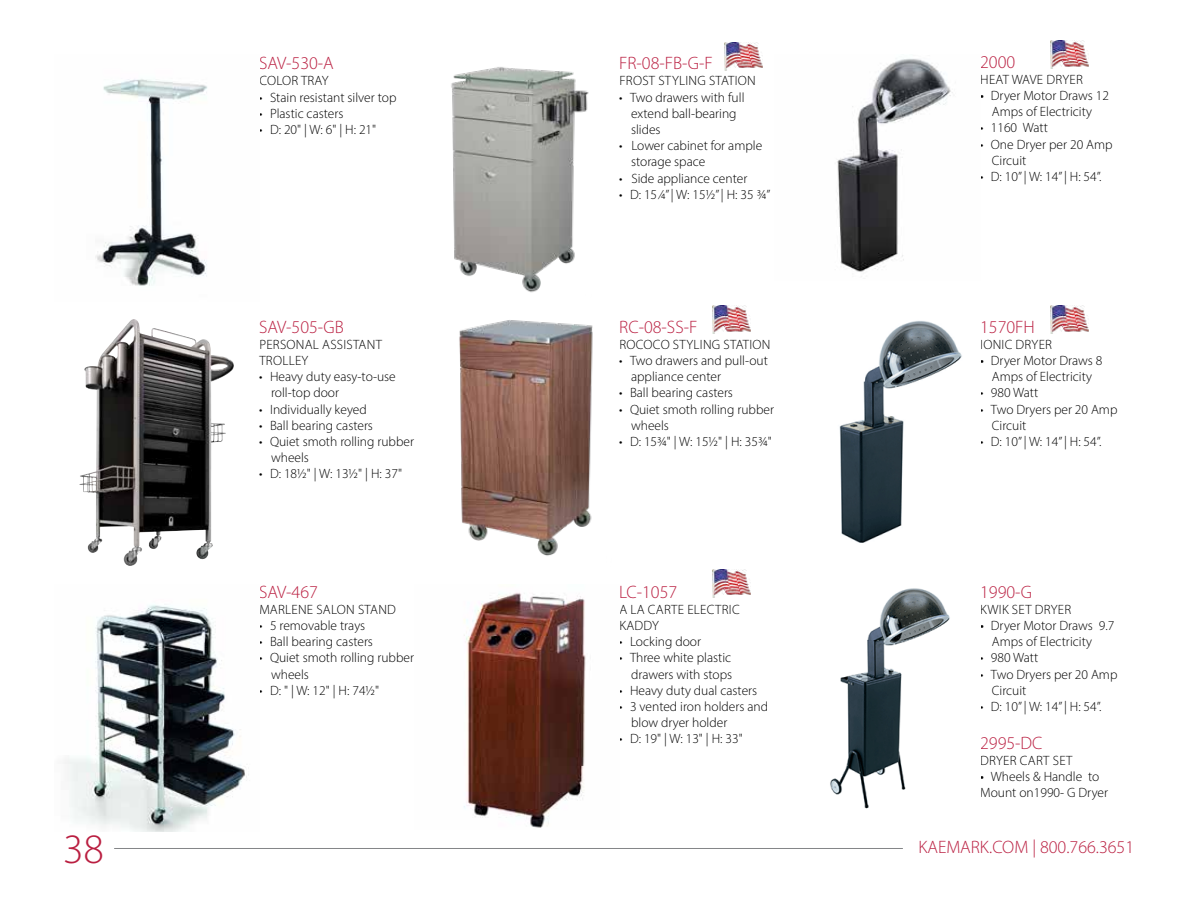
<style>
.page{position:relative;width:1188px;height:918px;background:#fff}
.page>*{position:absolute;margin:0;border:0;box-sizing:border-box;transform-origin:0 0}
.t1{font:300 42px "Myriad Pro";color:#ba1f41}
.t2{font:300 18px "Myriad Pro";color:#ba1f41}
.t3{font:300 13.5px/16.2px "Myriad Pro";color:#000}
.t4{font:300 13.5px/16.2px "Myriad Pro";letter-spacing:.02em;color:#000}
.s1{font-weight:400}
</style>
<div class="page">
<img style="left:95px;top:79px;width:113px;height:207px">
<img style="left:451px;top:67px;width:138px;height:226px">
<img style="left:837px;top:58px;width:116px;height:214px">
<img style="left:79px;top:319px;width:83px;height:247px">
<img style="left:459px;top:320px;width:134px;height:236px">
<img style="left:839px;top:321px;width:123px;height:222px">
<img style="left:64px;top:605px;width:185px;height:226px">
<img style="left:464px;top:592px;width:122px;height:236px">
<img style="left:830px;top:588px;width:120px;height:221px">
<img style="left:724px;top:42px;width:39px;height:28px">
<img style="left:712px;top:306px;width:39px;height:28px">
<img style="left:1050px;top:41px;width:39px;height:28px">
<img style="left:1050px;top:306px;width:39px;height:28px">
<img style="left:712px;top:569px;width:39px;height:28px">
<hr style="left:114px;top:848px;width:789px;height:1px;background:#848688">
<h2 class="t2" style="left:259px;top:52px;width:76px">SAV-530-A</h2>
<p class="t4" style="left:259px;top:73px;width:71px">COLOR TRAY</p>
<p class="t3" style="left:259px;top:89px;width:139px">• Stain resistant silver top</p>
<p class="t3" style="left:259px;top:105px;width:86px">• Plastic casters</p>
<p class="t3" style="left:259px;top:121px;width:119px">• D: 20" | W: 6" | H: 21"</p>
<h2 class="t2" style="left:259px;top:316px;width:86px">SAV-505-GB</h2>
<p class="t4" style="left:259px;top:336px;width:124px">PERSONAL ASSISTANT<br>TROLLEY</p>
<p class="t3" style="left:271px;top:368px;width:126px;text-indent:-12px">• Heavy duty easy-to-use roll-top door</p>
<p class="t3" style="left:259px;top:401px;width:109px">• Individually keyed</p>
<p class="t3" style="left:259px;top:417px;width:115px">• Ball bearing casters</p>
<p class="t3" style="left:271px;top:433px;width:144px;text-indent:-12px">• Quiet smoth rolling rubber wheels</p>
<p class="t3" style="left:259px;top:466px;width:144px">• D: 181/2" | W: 131/2" | H: 37"</p>
<h2 class="t2" style="left:259px;top:581px;width:60px">SAV-467</h2>
<p class="t4" style="left:259px;top:601px;width:138px">MARLENE SALON STAND</p>
<p class="t3" style="left:259px;top:617px;width:108px">• 5 removable trays</p>
<p class="t3" style="left:259px;top:633px;width:115px">• Ball bearing casters</p>
<p class="t3" style="left:271px;top:650px;width:144px;text-indent:-12px">• Quiet smoth rolling rubber wheels</p>
<p class="t3" style="left:259px;top:682px;width:122px">• D: " | W: 12" | H: 741/2"</p>
<h2 class="t2" style="left:619px;top:52px;width:95px">FR-08-FB-G-F</h2>
<p class="t4" style="left:619px;top:73px;width:138px">FROST STYLING STATION</p>
<p class="t3" style="left:631px;top:89px;width:115px;text-indent:-12px">• Two drawers with full extend ball-bearing slides</p>
<p class="t3" style="left:631px;top:137px;width:133px;text-indent:-12px">• Lower cabinet for ample storage space</p>
<p class="t3" style="left:619px;top:170px;width:130px">• Side appliance center</p>
<p class="t3" style="left:619px;top:186px;width:153px">• D: 15 /4” | W: 151/2” | H: 35 3/4”</p>
<h2 class="t2" style="left:619px;top:316px;width:80px">RC-08-SS-F</h2>
<p class="t4" style="left:619px;top:336px;width:153px">ROCOCO STYLING STATION</p>
<p class="t3" style="left:631px;top:352px;width:138px;text-indent:-12px">• Two drawers and pull-out appliance center</p>
<p class="t3" style="left:619px;top:385px;width:115px">• Ball bearing casters</p>
<p class="t3" style="left:631px;top:401px;width:145px;text-indent:-12px">• Quiet smoth rolling rubber wheels</p>
<p class="t3" style="left:619px;top:433px;width:154px">• D: 153/4" | W: 151/2" | H: 353/4"</p>
<h2 class="t2" style="left:619px;top:581px;width:60px">LC-1057</h2>
<p class="t4" style="left:619px;top:601px;width:122px">A LA CARTE ELECTRIC<br>KADDY</p>
<p class="t3" style="left:619px;top:633px;width:83px">• Locking door</p>
<p class="t3" style="left:619px;top:650px;width:115px;text-align:right">• Three white plastic drawers with stops</p>
<p class="t3" style="left:619px;top:682px;width:140px">• Heavy duty dual casters</p>
<p class="t3" style="left:631px;top:698px;width:139px;text-indent:-12px">• 3 vented iron holders and blow dryer holder</p>
<p class="t3" style="left:619px;top:731px;width:125px">• D: 19" | W: 13" | H: 33"</p>
<h2 class="t2" style="left:980px;top:51px;width:37px">2000</h2>
<p class="t4" style="left:980px;top:71px;width:104px">HEAT WAVE DRYER</p>
<p class="t3" style="left:980px;top:87px;width:130px;text-align:center"><span class="s1">•</span> Dryer Motor Draws 12<br>Amps of Electricity</p>
<p class="t3" style="left:980px;top:120px;width:69px">• 1160 Watt</p>
<p class="t3" style="left:992px;top:136px;width:122px;text-indent:-12px">• One Dryer per 20 Amp<br>Circuit</p>
<p class="t3" style="left:980px;top:168px;width:123px">• D: 10” | W: 14” | H: 54”.</p>
<h2 class="t2" style="left:980px;top:316px;width:56px">1570FH</h2>
<p class="t4" style="left:980px;top:336px;width:73px">IONIC DRYER</p>
<p class="t3" style="left:980px;top:352px;width:124px;text-align:center"><span class="s1">•</span> Dryer Motor Draws 8<br>Amps of Electricity</p>
<p class="t3" style="left:980px;top:385px;width:60px">• 980 Watt</p>
<p class="t3" style="left:992px;top:401px;width:127px;text-indent:-12px">• Two Dryers per 20 Amp<br>Circuit</p>
<p class="t3" style="left:980px;top:433px;width:123px">• D: 10” | W: 14” | H: 54”.</p>
<h2 class="t2" style="left:980px;top:581px;width:54px">1990-G</h2>
<p class="t4" style="left:980px;top:601px;width:93px">KWIK SET DRYER</p>
<p class="t3" style="left:992px;top:617px;width:124px;text-indent:-12px"><span class="s1">•</span> Dryer Motor Draws 9.7<br>Amps of Electricity</p>
<p class="t3" style="left:980px;top:650px;width:60px">• 980 Watt</p>
<p class="t3" style="left:992px;top:666px;width:127px;text-indent:-12px">• Two Dryers per 20 Amp<br>Circuit</p>
<p class="t3" style="left:980px;top:698px;width:123px">• D: 10” | W: 14” | H: 54”.</p>
<h2 class="t2" style="left:980px;top:732px;width:64px">2995-DC</h2>
<p class="t4" style="left:980px;top:752px;width:94px">DRYER CART SET</p>
<p class="t3" style="left:980px;top:768px;width:129px"><span class="s1">•</span> Wheels &amp; Handle to<br>Mount on1990- G Dryer</p>
<h1 class="t1" style="left:63px;top:823px;width:42px">38</h1>
<h2 class="t2" style="left:918px;top:836px;width:217px">KAEMARK.COM | 800.766.3651</h2>
</div>
